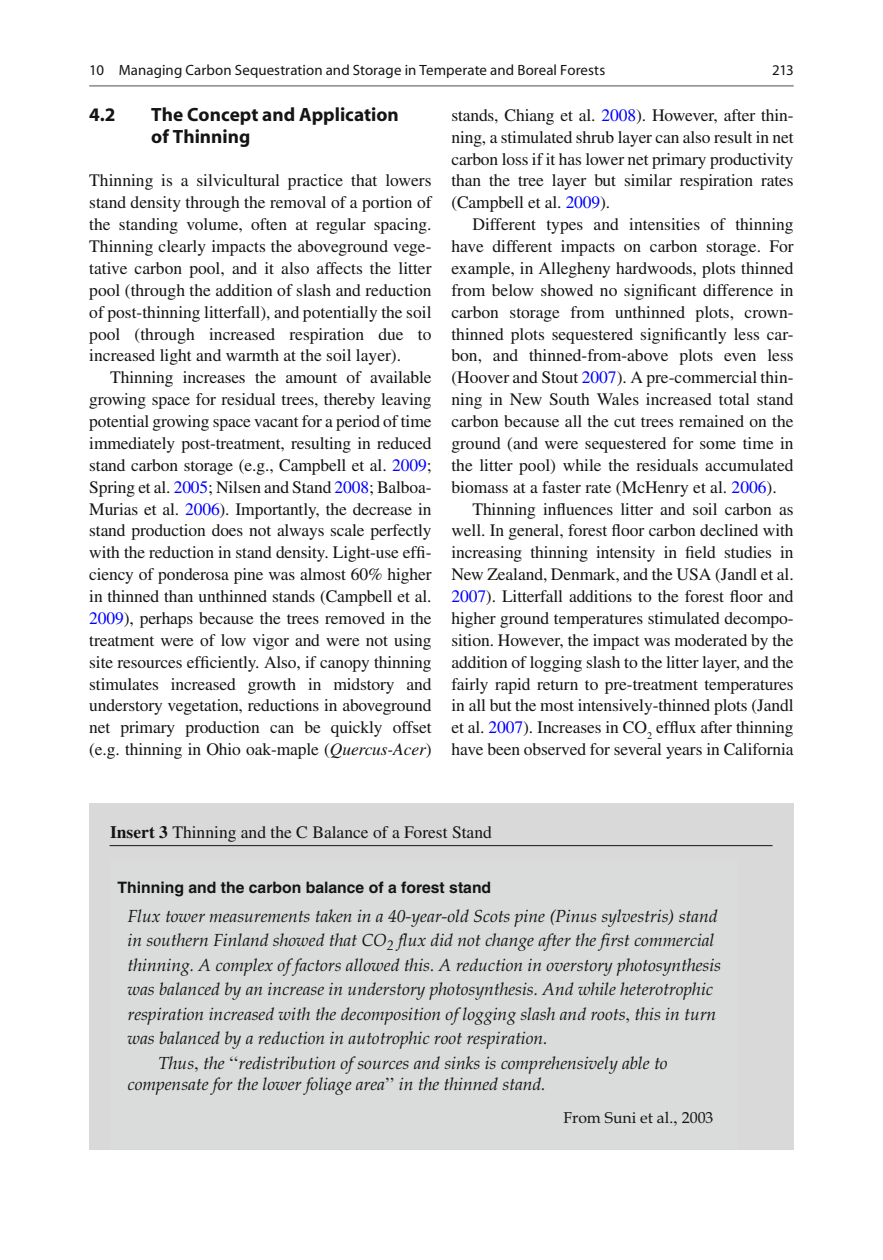
<style>
.page{position:relative;width:883px;height:1260px;background:#fff}
.page>*{position:absolute;margin:0;border:0;box-sizing:border-box;transform-origin:0 0}
.t1{font:700 19.25px/21.9px "Myriad";color:#131413}
.t2{font:17.5px/21.9px "Times";letter-spacing:-.005em;color:#131413;text-align:justify}
.t3{font:italic 17.5px "Book Antiqua";color:#131413}
.t4{font:700 15.75px "Helvetica";color:#131413}
.t5{font:15.75px "Book Antiqua";color:#131413}
.t6{font:14.88px "Myriad";letter-spacing:.005em;color:#131413}
.s1{color:#00f}
.s2{font-style:italic}
.s3{font-weight:700}
.s4{font-family:"Times New Roman";font-style:normal}
.s5{font-family:"Times New Roman";font-size:17.5px}
</style>
<div class="page">
<hr style="left:89px;top:85px;width:705px;height:2px;background:#989898">
<div style="left:89px;top:803px;width:705px;height:347px;background:#d9d9d9"></div>
<hr style="left:110px;top:845px;width:663px;height:1px;background:#131413">
<p class="t6" style="left:89px;top:64px;width:518px">10 Managing Carbon Sequestration and Storage in Temperate and Boreal Forests</p>
<p class="t6" style="left:772px;top:64px;width:23px">213</p>
<p class="t1" style="left:89px;top:105px;width:28px">4.2</p>
<p class="t1" style="left:151px;top:105px;width:249px">The Concept and Application of Thinning</p>
<p class="t2" style="left:89px;top:171px;width:344px">Thinning is a silvicultural practice that lowers stand density through the removal of a portion of the standing volume, often at regular spacing.<br>Thinning clearly impacts the aboveground vege&shy;tative carbon pool, and it also affects the litter pool (through the addition of slash and reduction of post-thinning litterfall), and potentially the soil pool (through increased respiration due to increased light and warmth at the soil layer).</p>
<p class="t2" style="left:89px;top:368px;width:344px;text-indent:21px">Thinning increases the amount of available growing space for residual trees, thereby leaving potential growing space vacant for a period of time immediately post-treatment, resulting in reduced stand carbon storage (e.g., Campbell et al. <span class="s1">2009</span> ; Spring et al. <span class="s1">2005</span> ; Nilsen and Stand <span class="s1">2008</span> ; Balboa-Murias et al. <span class="s1">2006</span> ) . Importantly, the decrease in stand production does not always scale perfectly with the reduction in stand density. Light-use effi&shy;ciency of ponderosa pine was almost 60% higher in thinned than unthinned stands (Campbell et al.<br><span class="s1">2009</span> ) , perhaps because the trees removed in the treatment were of low vigor and were not using site resources efficiently. Also, if canopy thinning stimulates increased growth in midstory and understory vegetation, reductions in aboveground net primary production can be quickly offset (e.g. thinning in Ohio oak-maple ( <span class="s2">Quercus-Acer</span> )</p>
<p class="t2" style="left:451px;top:106px;width:344px">stands, Chiang et al. <span class="s1">2008</span> ) . However, after thin&shy;ning, a stimulated shrub layer can also result in net carbon loss if it has lower net primary productivity than the tree layer but similar respiration rates (Campbell et al. <span class="s1">2009</span> ) .</p>
<p class="t2" style="left:472px;top:215px;width:323px">Different types and intensities of thinning</p>
<p class="t2" style="left:451px;top:237px;width:344px">have different impacts on carbon storage. For</p>
<p class="t2" style="left:451px;top:259px;width:344px">example, in Allegheny hardwoods, plots thinned</p>
<p class="t2" style="left:451px;top:281px;width:344px">from below showed no significant difference in</p>
<p class="t2" style="left:451px;top:303px;width:344px">carbon storage from unthinned plots, crown-</p>
<p class="t2" style="left:451px;top:324px;width:344px">thinned plots sequestered significantly less car-</p>
<p class="t2" style="left:451px;top:346px;width:344px">bon, and thinned-from-above plots even less</p>
<p class="t2" style="left:451px;top:368px;width:344px">(Hoover and Stout <span class="s1">2007</span> ) . A pre-commercial thin-</p>
<p class="t2" style="left:451px;top:390px;width:344px">ning in New South Wales increased total stand</p>
<p class="t2" style="left:451px;top:412px;width:344px">carbon because all the cut trees remained on the</p>
<p class="t2" style="left:451px;top:434px;width:344px">ground (and were sequestered for some time in</p>
<p class="t2" style="left:451px;top:456px;width:344px">the litter pool) while the residuals accumulated</p>
<p class="t2" style="left:451px;top:478px;width:327px">biomass at a faster rate (McHenry et al. <span class="s1">2006</span> ) .</p>
<p class="t2" style="left:472px;top:499px;width:323px">Thinning influences litter and soil carbon as</p>
<p class="t2" style="left:451px;top:521px;width:344px">well. In general, forest floor carbon declined with</p>
<p class="t2" style="left:451px;top:543px;width:344px">increasing thinning intensity in field studies in</p>
<p class="t2" style="left:451px;top:565px;width:344px">New Zealand, Denmark, and the USA (Jandl et al.</p>
<p class="t2" style="left:451px;top:587px;width:344px"><span class="s1">2007</span> ) . Litterfall additions to the forest floor and</p>
<p class="t2" style="left:451px;top:609px;width:344px">higher ground temperatures stimulated decompo-</p>
<p class="t2" style="left:451px;top:631px;width:344px">sition. However, the impact was moderated by the</p>
<p class="t2" style="left:451px;top:653px;width:344px">addition of logging slash to the litter layer, and the</p>
<p class="t2" style="left:451px;top:674px;width:344px">fairly rapid return to pre-treatment temperatures</p>
<p class="t2" style="left:451px;top:696px;width:344px">in all but the most intensively-thinned plots (Jandl</p>
<p class="t2" style="left:451px;top:718px;width:344px">et al. <span class="s1">2007</span> ) . Increases in CO <sub>2</sub> efflux after thinning</p>
<p class="t2" style="left:451px;top:740px;width:344px">have been observed for several years in California</p>
<p class="t2" style="left:110px;top:823px;width:383px"><span class="s3">Insert 3</span> Thinning and the C Balance of a Forest Stand</p>
<p class="t4" style="left:118px;top:881px;width:375px">Thinning and the carbon balance of a forest stand</p>
<p class="t3" style="left:128px;top:909px;width:591px">Flux tower measurements taken in a 40-year-old Scots pine (Pinus sylvestris) stand</p>
<p class="t3" style="left:128px;top:934px;width:588px">in southern Finland showed that CO<sub>2</sub> flux did not change after the first commercial</p>
<p class="t3" style="left:128px;top:958px;width:595px">thinning. A complex of factors allowed this. A reduction in overstory photosynthesis</p>
<p class="t3" style="left:128px;top:983px;width:587px">was balanced by an increase in understory photosynthesis. And while heterotrophic</p>
<p class="t3" style="left:128px;top:1007px;width:590px">respiration increased with the decomposition of logging slash and roots<span class="s4">,</span> this in turn</p>
<p class="t3" style="left:128px;top:1032px;width:422px">was balanced by a reduction in autotrophic root respiration.</p>
<p class="t3" style="left:158px;top:1056px;width:511px">Thus<span class="s4">,</span> the <span class="s4">‘‘</span>redistribution of sources and sinks is comprehensively able to</p>
<p class="t3" style="left:128px;top:1077px;width:420px">compensate for the lower foliage area<span class="s4">’’</span> in the thinned stand.</p>
<p class="t5" style="left:563px;top:1108px;width:152px">From Suni et al.<span class="s5">,</span> 2003</p>
</div>
